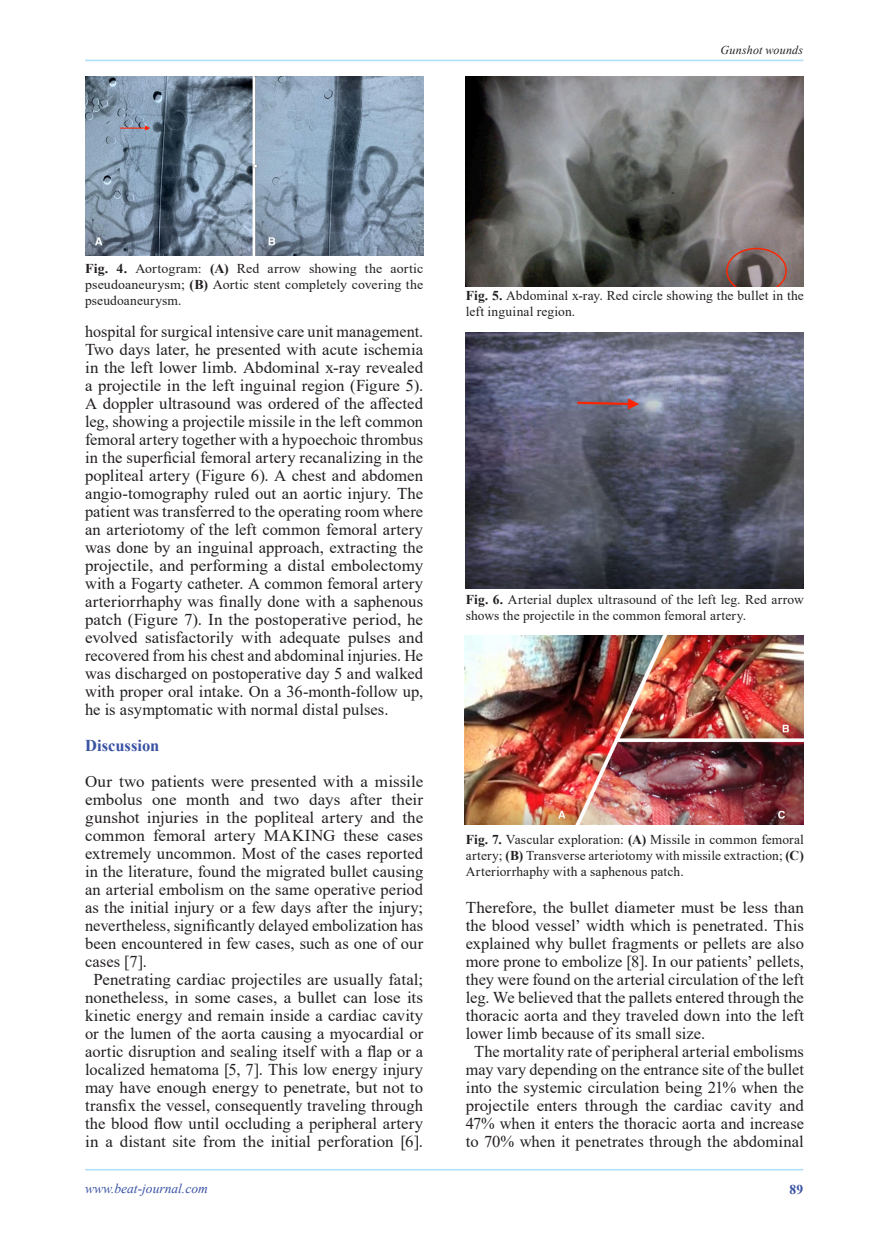
<style>
.page{position:relative;width:889px;height:1242px;background:#fff}
.page>*{position:absolute;margin:0;border:0;box-sizing:border-box;transform-origin:0 0}
.t1{font:16.5px/18px "Times New Roman";letter-spacing:.005em;color:#231f20;text-align:justify}
.t2{font:700 16.5px "Times New Roman";color:#3a53a3}
.t3{font:13.5px/16.2px "Times New Roman";letter-spacing:.01em;color:#231f20;text-align:justify}
.t4{font:italic 13.5px "Times New Roman";color:#3a53a3}
.t5{font:700 13.5px "Times New Roman";color:#3a53a3}
.t6{font:italic 12px "Times New Roman";letter-spacing:.02em;color:#231f20}
.s1{font-weight:700}
</style>
<div class="page">
<hr style="left:85px;top:1169px;width:718px;height:1px;background:#aae0f9">
<hr style="left:85px;top:60px;width:718px;height:1px;background:#aae0f9">
<img style="left:85px;top:77px;width:338px;height:179px">
<img style="left:466px;top:77px;width:338px;height:209px">
<img style="left:466px;top:333px;width:338px;height:255px">
<img style="left:465px;top:636px;width:339px;height:189px">
<p class="t6" style="left:720px;top:42px;width:84px">Gunshot wounds</p>
<p class="t3" style="left:85px;top:260px;width:340px"><span class="s1">Fig. 4.</span> Aortogram: <span class="s1">(A)</span> Red arrow showing the aortic pseudoaneurysm; <span class="s1">(B)</span> Aortic stent completely covering the pseudoaneurysm.</p>
<p class="t1" style="left:85px;top:322px;width:340px">hospital for surgical intensive care unit management.<br>Two days later, he presented with acute ischemia in the left lower limb. Abdominal x-ray revealed a projectile in the left inguinal region (Figure 5).<br>A doppler ultrasound was ordered of the affected leg, showing a projectile missile in the left common femoral artery together with a hypoechoic thrombus in the superficial femoral artery recanalizing in the popliteal artery (Figure 6). A chest and abdomen angio-tomography ruled out an aortic injury. The patient was transferred to the operating room where an arteriotomy of the left common femoral artery was done by an inguinal approach, extracting the projectile, and performing a distal embolectomy with a Fogarty catheter. A common femoral artery arteriorrhaphy was finally done with a saphenous patch (Figure 7). In the postoperative period, he evolved satisfactorily with adequate pulses and recovered from his chest and abdominal injuries. He was discharged on postoperative day 5 and walked with proper oral intake. On a 36-month-follow up, he is asymptomatic with normal distal pulses.</p>
<p class="t2" style="left:85px;top:733px;width:76px">Discussion</p>
<p class="t1" style="left:85px;top:772px;width:340px">Our two patients were presented with a missile</p>
<p class="t1" style="left:85px;top:790px;width:340px">embolus one month and two days after their</p>
<p class="t1" style="left:85px;top:808px;width:340px">gunshot injuries in the popliteal artery and the</p>
<p class="t1" style="left:85px;top:826px;width:340px">common femoral artery MAKING these cases</p>
<p class="t1" style="left:85px;top:844px;width:340px">extremely uncommon. Most of the cases reported</p>
<p class="t1" style="left:85px;top:862px;width:340px">in the literature, found the migrated bullet causing</p>
<p class="t1" style="left:85px;top:880px;width:340px">an arterial embolism on the same operative period</p>
<p class="t1" style="left:85px;top:898px;width:340px">as the initial injury or a few days after the injury;</p>
<p class="t1" style="left:85px;top:916px;width:340px">nevertheless, significantly delayed embolization has</p>
<p class="t1" style="left:85px;top:934px;width:339px">been encountered in few cases, such as one of our</p>
<p class="t1" style="left:85px;top:952px;width:63px">cases [7].</p>
<p class="t1" style="left:94px;top:970px;width:331px">Penetrating cardiac projectiles are usually fatal;</p>
<p class="t1" style="left:85px;top:988px;width:339px">nonetheless, in some cases, a bullet can lose its</p>
<p class="t1" style="left:85px;top:1006px;width:340px">kinetic energy and remain inside a cardiac cavity</p>
<p class="t1" style="left:85px;top:1024px;width:340px">or the lumen of the aorta causing a myocardial or</p>
<p class="t1" style="left:85px;top:1042px;width:340px">aortic disruption and sealing itself with a flap or a</p>
<p class="t1" style="left:85px;top:1060px;width:339px">localized hematoma [5, 7]. This low energy injury</p>
<p class="t1" style="left:85px;top:1078px;width:340px">may have enough energy to penetrate, but not to</p>
<p class="t1" style="left:85px;top:1096px;width:340px">transfix the vessel, consequently traveling through</p>
<p class="t1" style="left:85px;top:1114px;width:340px">the blood flow until occluding a peripheral artery</p>
<p class="t1" style="left:85px;top:1132px;width:339px">in a distant site from the initial perforation [6].</p>
<p class="t3" style="left:466px;top:287px;width:340px"><span class="s1">Fig. 5.</span> Abdominal x-ray. Red circle showing the bullet in the left inguinal region.</p>
<p class="t3" style="left:466px;top:591px;width:339px"><span class="s1">Fig. 6.</span> Arterial duplex ultrasound of the left leg. Red arrow shows the projectile in the common femoral artery.</p>
<p class="t3" style="left:466px;top:830px;width:340px"><span class="s1">Fig. 7.</span> Vascular exploration: <span class="s1">(A)</span> Missile in common femoral artery; <span class="s1">(B)</span> Transverse arteriotomy with missile extraction; <span class="s1">(C)<br></span>Arteriorrhaphy with a saphenous patch.</p>
<p class="t1" style="left:466px;top:898px;width:340px">Therefore, the bullet diameter must be less than</p>
<p class="t1" style="left:466px;top:916px;width:339px">the blood vessel’ width which is penetrated. This</p>
<p class="t1" style="left:466px;top:934px;width:340px">explained why bullet fragments or pellets are also</p>
<p class="t1" style="left:466px;top:952px;width:340px">more prone to embolize [8]. In our patients’ pellets,</p>
<p class="t1" style="left:466px;top:970px;width:340px">they were found on the arterial circulation of the left</p>
<p class="t1" style="left:466px;top:988px;width:340px">leg. We believed that the pallets entered through the</p>
<p class="t1" style="left:466px;top:1006px;width:340px">thoracic aorta and they traveled down into the left</p>
<p class="t1" style="left:466px;top:1024px;width:241px">lower limb because of its small size.</p>
<p class="t1" style="left:474px;top:1042px;width:331px">The mortality rate of peripheral arterial embolisms</p>
<p class="t1" style="left:466px;top:1060px;width:340px">may vary depending on the entrance site of the bullet</p>
<p class="t1" style="left:466px;top:1078px;width:340px">into the systemic circulation being 21% when the</p>
<p class="t1" style="left:466px;top:1096px;width:340px">projectile enters through the cardiac cavity and</p>
<p class="t1" style="left:466px;top:1114px;width:340px">47% when it enters the thoracic aorta and increase</p>
<p class="t1" style="left:466px;top:1132px;width:340px">to 70% when it penetrates through the abdominal</p>
<p class="t4" style="left:85px;top:1179px;width:124px">www.beat-journal.com</p>
<p class="t5" style="left:789px;top:1179px;width:15px">89</p>
</div>
